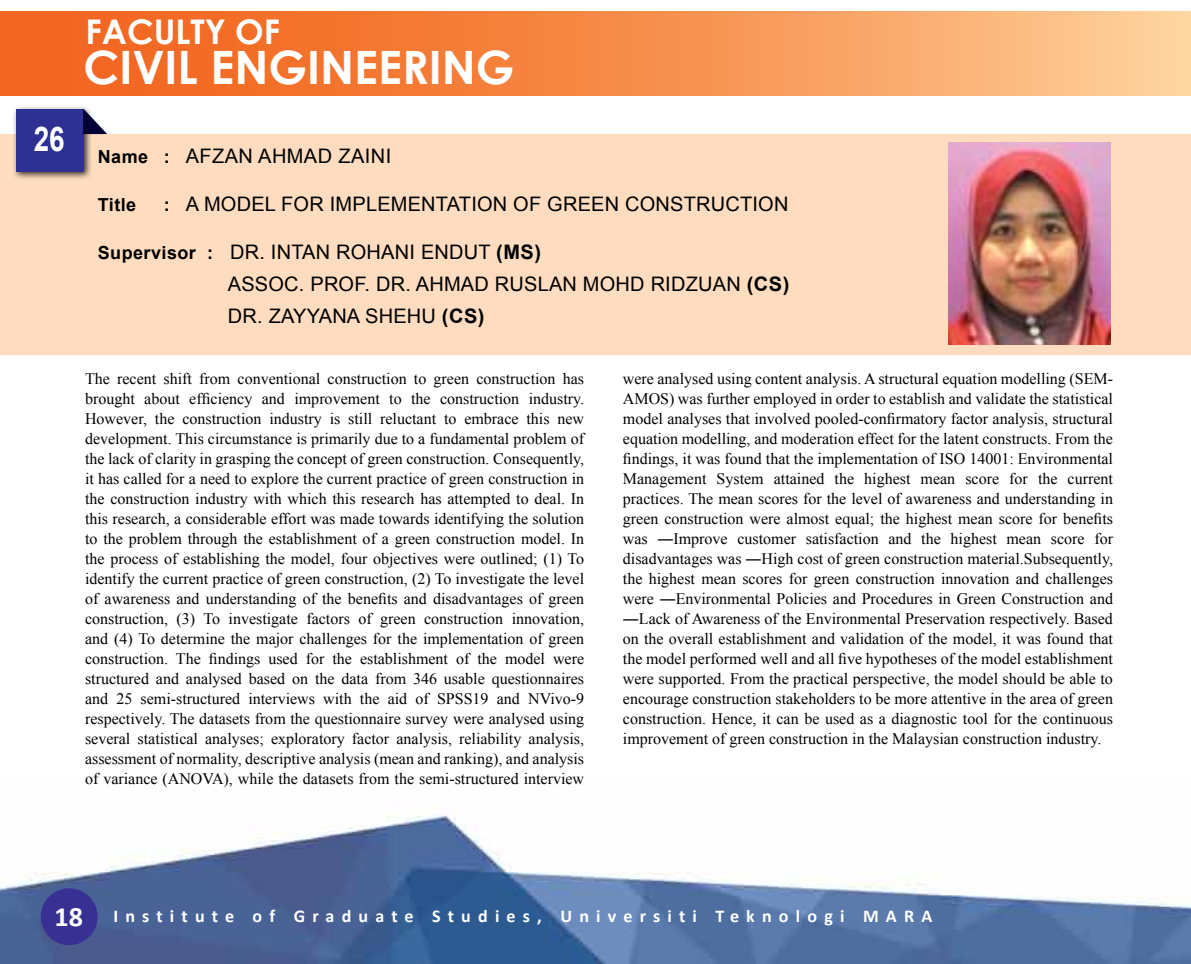
<style>
.page{position:relative;width:1191px;height:964px;background:#fff}
.page>*{position:absolute;margin:0;border:0;box-sizing:border-box;transform-origin:0 0}
.t1{font:700 46px "Century Gothic";color:#fff}
.t2{font:700 34px "Century Gothic";color:#fff}
.t3{font:700 34px "Arial";color:#fff;scale:.82 1}
.t4{font:20px/32px "Arial";letter-spacing:.01em;color:#000}
.t5{font:700 18px "Calibri";letter-spacing:.4em;color:#fff}
.t6{font:700 18px "Arial";letter-spacing:.025em;color:#000}
.t7{font:16px/20px "Times New Roman";color:#000;text-align:justify}
.s1{font-weight:700;font-size:18px}
.s2{font-weight:700}
.s3{font-size:28px}
</style>
<div class="page">
<img style="left:0;top:804px;width:1191px;height:160px">
<div style="left:41px;top:888px;width:57px;height:57px;background:#383092;border-radius:50%"></div>
<div style="left:0;top:134px;width:1191px;height:220px;background:#fedcbf"></div>
<img style="left:948px;top:143px;width:162px;height:202px">
<div style="left:12px;top:105px;width:80px;height:75px;background:#000;opacity:.75"></div>
<div style="left:16px;top:109px;width:68px;height:63px;background:#2e3092"></div>
<svg style="left:83px;top:109px;width:24px;height:25px"></svg>
<svg style="left:0;top:11px;width:1191px;height:84px;background:#f68f4f"></svg>
<h2 class="t3" style="left:34px;top:117px;width:39px">26</h2>
<h2 class="t2" style="left:86px;top:6px;width:196px">FACULTY OF</h2>
<h1 class="t1" style="left:84px;top:33px;width:432px">CIVIL ENGINEERING</h1>
<p class="t4" style="left:98px;top:141px;width:295px"><span class="s1">Name :</span> AFZAN AHMAD ZAINI</p>
<p class="t6" style="left:98px;top:193px;width:40px">Title</p>
<p class="t4" style="left:164px;top:189px;width:626px"><span class="s1">:</span> A MODEL FOR IMPLEMENTATION OF GREEN CONSTRUCTION</p>
<p class="t4" style="left:228px;top:237px;width:563px;text-indent:-130px"><span class="s1">Supervisor :</span> DR. INTAN ROHANI ENDUT <span class="s2">(MS)<br></span>ASSOC. PROF. DR. AHMAD RUSLAN MOHD RIDZUAN <span class="s2">(CS)<br></span>DR. ZAYYANA SHEHU <span class="s2">(CS)</span></p>
<p class="t7" style="left:85px;top:368px;width:500px">The recent shift from conventional construction to green construction has brought about efficiency and improvement to the construction industry.<br>However, the construction industry is still reluctant to embrace this new development. This circumstance is primarily due to a fundamental problem of the lack of clarity in grasping the concept of green construction. Consequently, it has called for a need to explore the current practice of green construction in the construction industry with which this research has attempted to deal. In this research, a considerable effort was made towards identifying the solution to the problem through the establishment of a green construction model. In the process of establishing the model, four objectives were outlined; (1) To identify the current practice of green construction, (2) To investigate the level of awareness and understanding of the benefits and disadvantages of green construction, (3) To investigate factors of green construction innovation, and (4) To determine the major challenges for the implementation of green construction. The findings used for the establishment of the model were structured and analysed based on the data from 346 usable questionnaires and 25 semi-structured interviews with the aid of SPSS19 and NVivo-9 respectively. The datasets from the questionnaire survey were analysed using several statistical analyses; exploratory factor analysis, reliability analysis, assessment of normality, descriptive analysis (mean and ranking), and analysis of variance (ANOVA), while the datasets from the semi-structured interview</p>
<p class="t7" style="left:623px;top:368px;width:491px">were analysed using content analysis. A structural equation modelling (SEM-AMOS) was further employed in order to establish and validate the statistical model analyses that involved pooled-confirmatory factor analysis, structural equation modelling, and moderation effect for the latent constructs. From the findings, it was found that the implementation of ISO 14001: Environmental Management System attained the highest mean score for the current practices. The mean scores for the level of awareness and understanding in green construction were almost equal; the highest mean score for benefits was ―Improve customer satisfaction and the highest mean score for disadvantages was ―High cost of green construction material.Subsequently, the highest mean scores for green construction innovation and challenges were ―Environmental Policies and Procedures in Green Construction and ―Lack of Awareness of the Environmental Preservation respectively. Based on the overall establishment and validation of the model, it was found that the model performed well and all five hypotheses of the model establishment were supported. From the practical perspective, the model should be able to encourage construction stakeholders to be more attentive in the area of green construction. Hence, it can be used as a diagnostic tool for the continuous improvement of green construction in the Malaysian construction industry.</p>
<p class="t5" style="left:55px;top:903px;width:879px"><span class="s3">18</span> Institute of Graduate Studies, Universiti Teknologi MARA</p>
</div>
